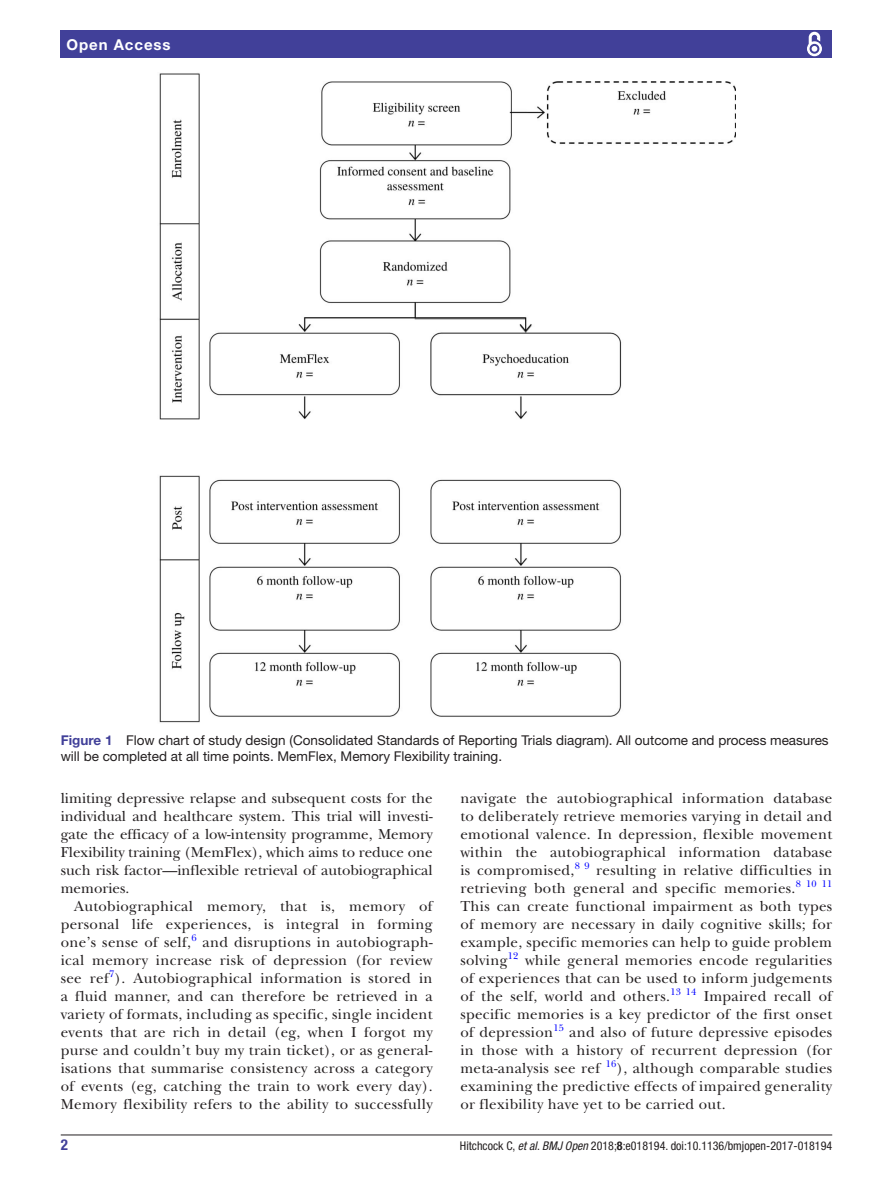
<style>
.page{position:relative;width:893px;height:1191px;background:#fff}
.page>*{position:absolute;margin:0;border:0;box-sizing:border-box;transform-origin:0 0}
.t1{font:15px/18px "New Baskerville";letter-spacing:.02em;color:#231f20;text-align:justify}
.t2{font:700 15px "Helvetica Neue LT Std";letter-spacing:.065em;color:#fff}
.t3{font:700 condensed 15px "Helvetica Neue LT Std";color:#414099}
.t4{font:13.5px/16.2px "Helvetica Neue LT Std";color:#231f20}
.t5{font:condensed 12px "Helvetica Neue LT Std";color:#231f20}
.t6{font:9.9px "New Baskerville";letter-spacing:.02em;color:#00f}
.s1{font-weight:700;color:#414099}
.s2{font-style:italic}
.s3{font-weight:700}
</style>
<div class="page">
<hr style="left:61px;top:1134px;width:771px;height:1px;background:#231f20">
<div style="left:61px;top:31px;width:771px;height:27px;background:#414099"></div>
<svg style="left:807px;top:31px;width:15px;height:26px"></svg>
<img style="left:159px;top:73px;width:577px;height:650px">
<p class="t2" style="left:66px;top:35px;width:106px">Open Access</p>
<p class="t4" style="left:61px;top:732px;width:769px"><span class="s1">Figure 1</span> Flow chart of study design (Consolidated Standards of Reporting Trials diagram). All outcome and process measures will be completed at all time points. MemFlex, Memory Flexibility training.</p>
<p class="t1" style="left:61px;top:789px;width:373px">limiting depressive relapse and subsequent costs for the individual and healthcare system. This trial will investi&shy;gate the efficacy of a low-intensity programme, Memory Flexibility training (MemFlex), which aims to reduce one such risk factor—inflexible retrieval of autobiographical memories.</p>
<p class="t1" style="left:61px;top:897px;width:373px;text-indent:14px">Autobiographical memory, that is, memory of personal life experiences, is integral in forming one’s sense of self,</p>
<p class="t6" style="left:191px;top:931px;width:7px">6</p>
<p class="t1" style="left:61px;top:933px;width:373px;text-indent:142px">and disruptions in autobiograph&shy;ical memory increase risk of depression (for review see ref ). Autobiographical information is stored in</p>
<p class="t6" style="left:109px;top:967px;width:7px">7</p>
<p class="t1" style="left:61px;top:987px;width:373px">a fluid manner, and can therefore be retrieved in a variety of formats, including as specific, single incident events that are rich in detail (eg, when I forgot my purse and couldn’t buy my train ticket), or as general&shy;isations that summarise consistency across a category of events (eg, catching the train to work every day).<br>Memory flexibility refers to the ability to successfully</p>
<p class="t1" style="left:460px;top:789px;width:373px">navigate the autobiographical information database to deliberately retrieve memories varying in detail and emotional valence. In depression, flexible movement within the autobiographical information database is compromised,</p>
<p class="t6" style="left:575px;top:859px;width:16px">8 9</p>
<p class="t1" style="left:460px;top:861px;width:373px;text-indent:136px">resulting in relative difficulties in retrieving both general and specific memories.</p>
<p class="t6" style="left:796px;top:877px;width:38px">8 10 11</p>
<p class="t1" style="left:460px;top:897px;width:373px">This can create functional impairment as both types of memory are necessary in daily cognitive skills; for example, specific memories can help to guide problem solving</p>
<p class="t6" style="left:508px;top:949px;width:12px">12</p>
<p class="t1" style="left:460px;top:951px;width:373px;text-indent:65px">while general memories encode regularities of experiences that can be used to inform judgements of the self, world and others.</p>
<p class="t6" style="left:670px;top:985px;width:27px">13 14</p>
<p class="t1" style="left:460px;top:987px;width:373px;text-indent:243px">Impaired recall of specific memories is a key predictor of the first onset of depression</p>
<p class="t6" style="left:553px;top:1021px;width:12px">15</p>
<p class="t1" style="left:460px;top:1023px;width:373px;text-indent:109px">and also of future depressive episodes in those with a history of recurrent depression (for meta-analysis see ref</p>
<p class="t6" style="left:606px;top:1057px;width:12px">16</p>
<p class="t1" style="left:460px;top:1059px;width:373px;text-indent:156px">), although comparable studies examining the predictive effects of impaired generality or flexibility have yet to be carried out.</p>
<p class="t3" style="left:61px;top:1135px;width:9px">2</p>
<p class="t5" style="left:460px;top:1138px;width:374px">Hitchcock C, <span class="s2">et al</span>. <span class="s2">BMJ Open</span> 2018;<span class="s3">8</span>:e018194. doi:10.1136/bmjopen-2017-018194</p>
</div>
